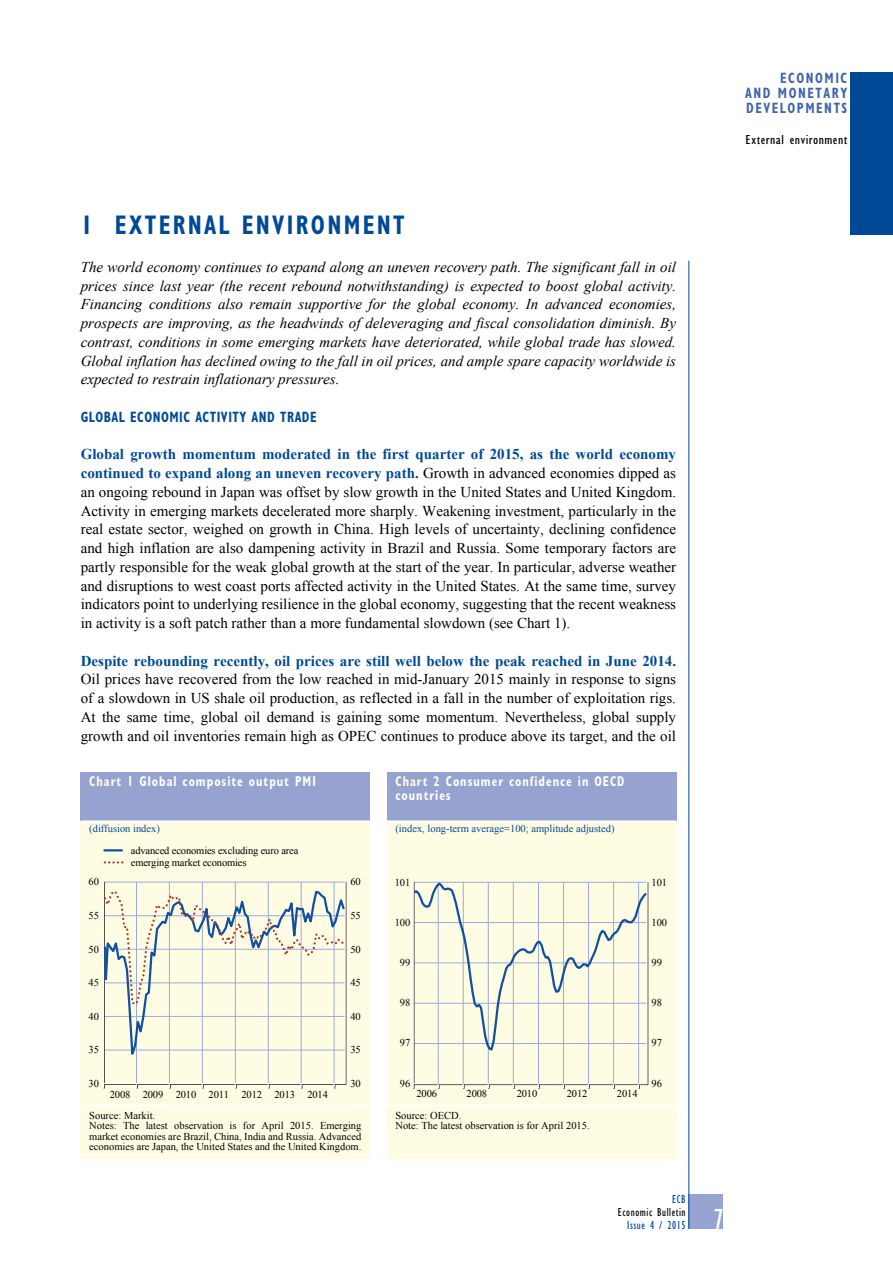
<style>
.page{position:relative;width:893px;height:1263px;background:#fff}
.page>*{position:absolute;margin:0;border:0;box-sizing:border-box;transform-origin:0 0}
.t1{font:condensed 30px "Gill Sans Myriad";color:#fff;scale:.95 1}
.t2{font:700 condensed 27px "Gill Sans Myriad";letter-spacing:.1em;color:#004996;scale:.85 1}
.t3{font:15px/18.8px "Times New Roman WGL";color:#000;text-align:justify}
.t4{font:italic 15px/18.8px "Times New Roman WGL";color:#000;text-align:justify}
.t5{font:700 15px "Times New Roman WGL";color:#004996}
.t6{font:700 condensed 15px/15px "Gill Sans Myriad";letter-spacing:.12em;color:#4165aa;text-align:justify;scale:.85 1}
.t7{font:700 condensed 15px "Gill Sans Myriad";color:#004996;scale:.85 1}
.t8{font:700 condensed 14.25px/13.5px "Gill Sans Myriad";letter-spacing:.08em;color:#fff;scale:.85 1}
.t9{font:condensed 13.5px "Gill Sans Myriad";letter-spacing:.035em;color:#000;scale:1.1 1}
.t10{font:condensed 12px "Gill Sans Myriad";letter-spacing:.05em;color:#000;scale:.95 1}
.t11{font:condensed 12px "Gill Sans Myriad";letter-spacing:.05em;color:#004996;scale:.95 1}
.t12{font:10.5px/10.5px "Times New Roman WGL";color:#000}
.t13{font:10.5px "Times New Roman WGL";color:#004896}
.s1{font-weight:700;color:#004996}
.s2{color:#fffce4}
</style>
<div class="page">
<div style="left:689px;top:1195px;width:34px;height:34px;background:#97a3d1"></div>
<div style="left:850px;top:72px;width:43px;height:163px;background:#004996"></div>
<hr style="left:689px;top:261px;width:1px;height:968px;background:#004996">
<div style="left:81px;top:772px;width:289px;height:387px;background:#fffce4"></div>
<div style="left:81px;top:772px;width:289px;height:49px;background:#96a2d0"></div>
<hr style="left:81px;top:820px;width:289px;height:2px;background:#fff">
<hr style="left:81px;top:1105px;width:289px;height:1px;background:#fff">
<hr style="left:334px;top:882px;width:1px;height:201px;background:#9da9dc">
<hr style="left:301px;top:882px;width:1px;height:201px;background:#9da9dc">
<hr style="left:268px;top:882px;width:1px;height:201px;background:#9da9dc">
<hr style="left:235px;top:882px;width:1px;height:201px;background:#9da9dc">
<hr style="left:202px;top:882px;width:1px;height:201px;background:#9da9dc">
<hr style="left:169px;top:882px;width:1px;height:201px;background:#9da9dc">
<hr style="left:136px;top:882px;width:1px;height:201px;background:#9da9dc">
<div style="left:103px;top:881px;width:243px;height:203px;border:1px solid #fff"></div>
<svg style="left:103px;top:889px;width:244px;height:176px"></svg>
<svg style="left:104px;top:849px;width:19px;height:2px"></svg>
<svg style="left:105px;top:861px;width:18px;height:2px"></svg>
<div style="left:387px;top:772px;width:289px;height:387px;background:#fffce4"></div>
<div style="left:387px;top:772px;width:289px;height:49px;background:#96a2d0"></div>
<hr style="left:387px;top:820px;width:289px;height:2px;background:#fff">
<hr style="left:387px;top:1105px;width:289px;height:1px;background:#fff">
<hr style="left:638px;top:882px;width:1px;height:202px;background:#9da9dc">
<hr style="left:613px;top:882px;width:1px;height:202px;background:#9da9dc">
<hr style="left:588px;top:882px;width:1px;height:202px;background:#9da9dc">
<hr style="left:563px;top:882px;width:1px;height:202px;background:#9da9dc">
<hr style="left:538px;top:882px;width:1px;height:202px;background:#9da9dc">
<hr style="left:513px;top:882px;width:1px;height:202px;background:#9da9dc">
<hr style="left:488px;top:882px;width:1px;height:202px;background:#9da9dc">
<hr style="left:463px;top:882px;width:1px;height:202px;background:#9da9dc">
<hr style="left:438px;top:882px;width:1px;height:202px;background:#9da9dc">
<svg style="left:412px;top:881px;width:237px;height:171px"></svg>
<h2 class="t2" style="left:81px;top:209px;width:382px">1 EXTERNAL ENVIRONMENT</h2>
<p class="t4" style="left:81px;top:257px;width:597px">The world economy continues to expand along an uneven recovery path. The significant fall in oil prices since last year (the recent rebound notwithstanding) is expected to boost global activity.<br>Financing conditions also remain supportive for the global economy. In advanced economies, prospects are improving, as the headwinds of deleveraging and fiscal consolidation diminish. By contrast, conditions in some emerging markets have deteriorated, while global trade has slowed.<br>Global inflation has declined owing to the fall in oil prices, and ample spare capacity worldwide is expected to restrain inflationary pressures.</p>
<p class="t7" style="left:81px;top:408px;width:77px">GLOBAL ECONOMIC</p>
<p class="t7" style="left:195px;top:408px;width:9px">ACTIVITY</p>
<p class="t7" style="left:252px;top:408px;width:10px">AND</p>
<p class="t7" style="left:280px;top:408px;width:10px">TRAD</p>
<p class="t7" style="left:310px;top:408px;width:9px">E</p>
<p class="t3" style="left:81px;top:445px;width:597px"><span class="s1">Global growth momentum moderated in the first quarter of 2015, as the world economy continued to expand along an uneven recovery path.</span> Growth in advanced economies dipped as an ongoing rebound in Japan was offset by slow growth in the United States and United Kingdom.<br>Activity in emerging markets decelerated more sharply. Weakening investment, particularly in the real estate sector, weighed on growth in China. High levels of uncertainty, declining confidence and high inflation are also dampening activity in Brazil and Russia. Some temporary factors are partly responsible for the weak global growth at the start of the year. In particular, adverse weather and disruptions to west coast ports affected activity in the United States. At the same time, survey indicators point to underlying resilience in the global economy, suggesting that the recent weakness in activity is a soft patch rather than a more fundamental slowdown (see Chart 1).</p>
<p class="t5" style="left:81px;top:650px;width:597px">Despite rebounding recently, oil prices are still well below the peak reached in June 2014.</p>
<p class="t3" style="left:81px;top:670px;width:597px">Oil prices have recovered from the low reached in mid-January 2015 mainly in response to signs of a slowdown in US shale oil production, as reflected in a fall in the number of exploitation rigs.<br>At the same time, global oil demand is gaining some momentum. Nevertheless, global supply growth and oil inventories remain high as OPEC continues to produce above its target, and the oil</p>
<p class="t8" style="left:89px;top:775px;width:268px"><span class="s2">CHART 1</span> GLOBAL COMPOSITE OUTPUT PMI</p>
<p class="t13" style="left:89px;top:822px;width:72px">(diffusion index)</p>
<p class="t12" style="left:131px;top:844px;width:169px;line-height:12px">advanced economies excluding euro area emerging market economies</p>
<p class="t12" style="left:89px;top:876px;width:12px">60</p>
<p class="t12" style="left:351px;top:876px;width:12px">60</p>
<p class="t12" style="left:89px;top:910px;width:12px">55</p>
<p class="t12" style="left:351px;top:910px;width:12px">55</p>
<p class="t12" style="left:89px;top:944px;width:12px">50</p>
<p class="t12" style="left:351px;top:944px;width:12px">50</p>
<p class="t12" style="left:89px;top:977px;width:12px">45</p>
<p class="t12" style="left:351px;top:977px;width:12px">45</p>
<p class="t12" style="left:89px;top:1011px;width:12px">40</p>
<p class="t12" style="left:351px;top:1011px;width:12px">40</p>
<p class="t12" style="left:89px;top:1044px;width:12px">35</p>
<p class="t12" style="left:351px;top:1044px;width:12px">35</p>
<p class="t12" style="left:89px;top:1078px;width:12px">30</p>
<p class="t12" style="left:351px;top:1078px;width:12px">30</p>
<p class="t12" style="left:110px;top:1089px;width:220px">2008 2009 2010 2011 2012 2013 2014</p>
<p class="t12" style="left:89px;top:1110px;width:274px">Source: Markit.<br>Notes: The latest observation is for April 2015. Emerging market economies are Brazil, China, India and Russia. Advanced economies are Japan, the United States and the United Kingdom.</p>
<p class="t8" style="left:395px;top:775px;width:271px"><span class="s2">CHART 2</span> CONSUMER CONFIDENCE IN OECD<br>COUNTRIES</p>
<p class="t13" style="left:395px;top:822px;width:221px">(index, long-term average=100; amplitude adjusted)</p>
<p class="t12" style="left:395px;top:877px;width:17px">101</p>
<p class="t12" style="left:652px;top:877px;width:17px">101</p>
<p class="t12" style="left:395px;top:917px;width:17px">100</p>
<p class="t12" style="left:652px;top:917px;width:17px">100</p>
<p class="t12" style="left:400px;top:957px;width:12px">99</p>
<p class="t12" style="left:652px;top:957px;width:12px">99</p>
<p class="t12" style="left:400px;top:997px;width:12px">98</p>
<p class="t12" style="left:652px;top:997px;width:12px">98</p>
<p class="t12" style="left:400px;top:1037px;width:12px">97</p>
<p class="t12" style="left:652px;top:1037px;width:12px">97</p>
<p class="t12" style="left:400px;top:1077px;width:12px">96</p>
<p class="t12" style="left:652px;top:1077px;width:12px">96</p>
<p class="t12" style="left:416px;top:1088px;width:22px">2006</p>
<p class="t12" style="left:467px;top:1088px;width:22px">2008</p>
<p class="t12" style="left:517px;top:1088px;width:22px">2010</p>
<p class="t12" style="left:567px;top:1088px;width:22px">2012</p>
<p class="t12" style="left:617px;top:1088px;width:22px">2014</p>
<p class="t12" style="left:395px;top:1110px;width:196px">Source: OECD.<br>Note: The latest observation is for April 2015.</p>
<p class="t11" style="left:672px;top:1192px;width:16px">ECB</p>
<p class="t10" style="left:618px;top:1205px;width:73px">Economic Bulletin</p>
<p class="t11" style="left:627px;top:1218px;width:63px">Issue 4 / 2015</p>
<p class="t6" style="left:745px;top:71px;width:121px;text-indent:35px">ECONOMIC AND MONETARY DEVELOPMENTS</p>
<p class="t9" style="left:745px;top:131px;width:94px">External environment</p>
<h1 class="t1" style="left:713px;top:1201px;width:12px">7</h1>
</div>
